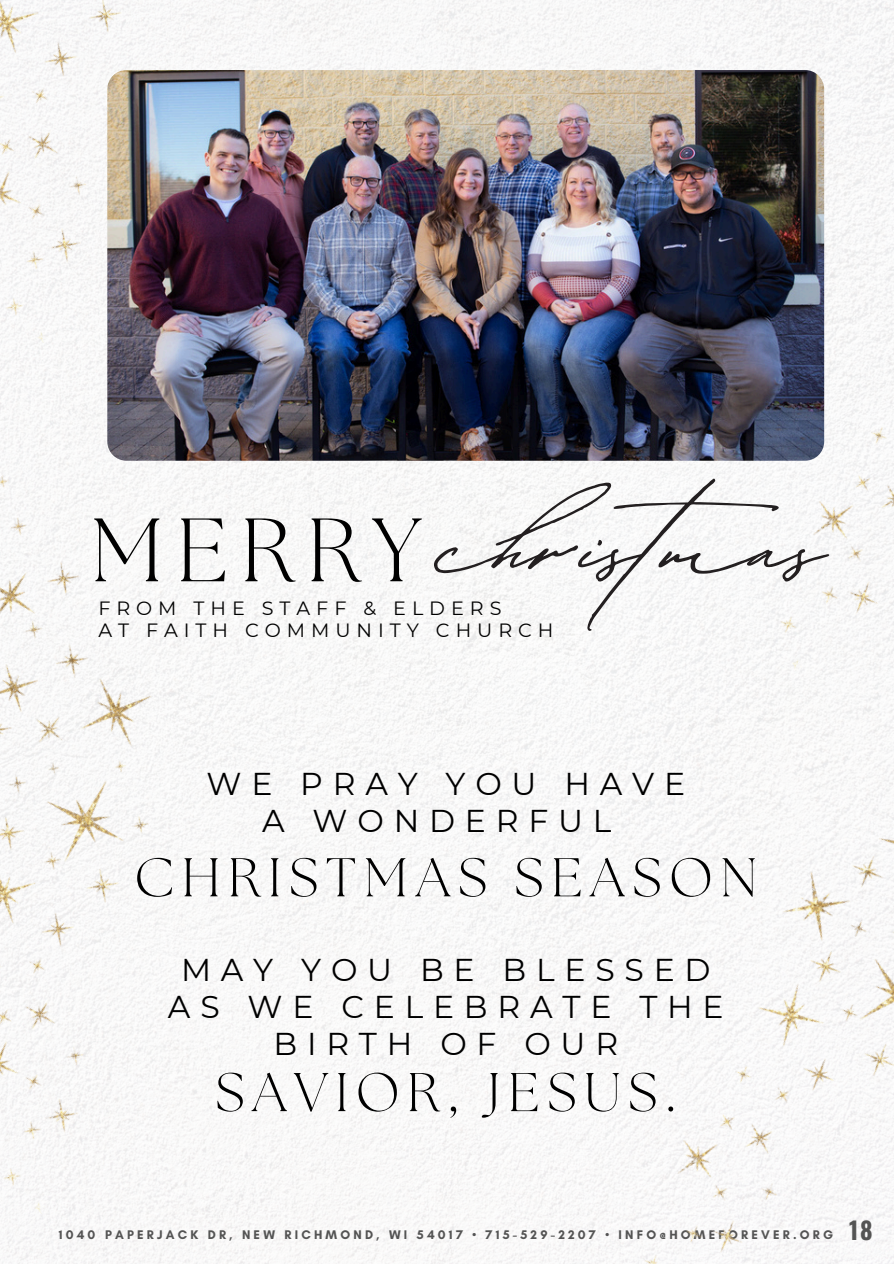
<style>
.page{position:relative;width:894px;height:1264px;background:#fff}
.page>*{position:absolute;margin:0;border:0;box-sizing:border-box;transform-origin:0 0}
.t1{font:301.2px "Buongiorno Rastellino Cyr Script";color:#231f20}
.t2{font:300 89.7px "The Seasons";letter-spacing:.135em;color:#000}
.t3{font:300 54.45px "The Seasons";letter-spacing:.135em;color:#000}
.t4{font:31.5px/37.2px "Montserrat";letter-spacing:.31em;color:#000;text-align:center}
.t5{font:700 24px "Oswald";color:#545454}
.t6{font:19.2px/22px "Montserrat";letter-spacing:.31em;color:#000}
.t7{font:700 12.75px "Glacial Indifference";letter-spacing:.25em;color:#545454}
</style>
<div class="page">
<img style="left:0;top:0;width:893px;height:1263px">
<img style="left:624px;top:16px;width:269px;height:639px">
<img style="left:107px;top:70px;width:716px;height:390px;border-radius:19px">
<img style="left:0;top:0;width:390px;height:343px">
<img style="left:488px;top:655px;width:405px;height:608px">
<img style="left:0;top:475px;width:388px;height:739px">
<h1 class="t1" style="left:443px;top:348px;width:393px">christmas</h1>
<p class="t2" style="left:90px;top:509px;width:332px">MERRY</p>
<p class="t6" style="left:98px;top:597px;width:456px">FROM THE STAFF &amp; ELDERS<br>AT FAITH COMMUNITY CHURCH</p>
<h2 class="t4" style="left:206px;top:765px;width:480px">WE PRAY YOU HAVE<br>A WONDERFUL</h2>
<p class="t3" style="left:134px;top:852px;width:624px">CHRISTMAS SEASON</p>
<h5 class="t4" style="left:168px;top:950px;width:557px">MAY YOU BE BLESSED<br>AS WE CELEBRATE THE<br>BIRTH OF OUR</h5>
<p class="t3" style="left:215px;top:1067px;width:463px">SAVIOR, JESUS.</p>
<p class="t7" style="left:59px;top:1226px;width:775px">1040 PAPERJACK DR, NEW RICHMOND, WI 54017 • 715-529-2207 • INFO@HOMEFOREVER.ORG</p>
<p class="t5" style="left:848px;top:1211px;width:25px">18</p>
</div>
